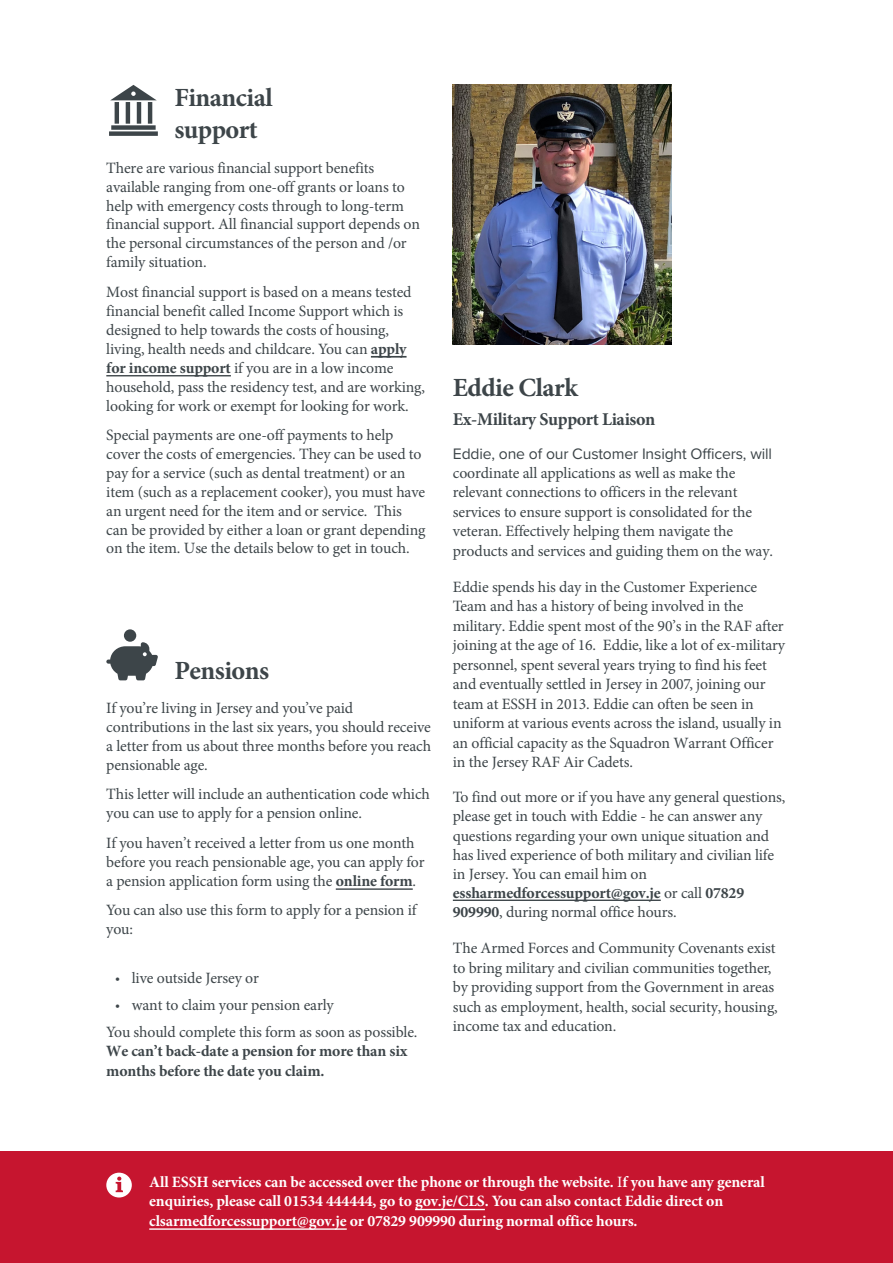
<style>
.page{position:relative;width:893px;height:1263px;background:#fff}
.page>*{position:absolute;margin:0;border:0;box-sizing:border-box;transform-origin:0 0}
.t1{font:700 26.25px/31.5px "Minion Pro";letter-spacing:-.02em;color:#3d4549}
.t2{font:700 18px "Minion Pro";letter-spacing:-.02em;color:#3d4549}
.t3{font:15.75px/19.5px "Minion Pro";letter-spacing:-.01em;color:#3d4549}
.t4{font:700 15.75px/19.5px "Minion Pro";letter-spacing:-.01em;color:#fff}
.t5{font:700 15.75px/19px "Minion Pro";letter-spacing:-.01em;color:#3d4549}
.t6{font:15.75px "Proxima Nova";letter-spacing:-.01em;color:#3d4549}
.s1{font-weight:700}
.s2{font-family:"Proxima Nova"}
.s3{font-weight:400}
</style>
<div class="page">
<hr style="left:106px;top:375px;width:125px;height:1px;background:#3d4549">
<hr style="left:371px;top:356px;width:36px;height:1px;background:#3d4549">
<hr style="left:336px;top:888px;width:77px;height:2px;background:#3d4549">
<div style="left:0;top:1152px;width:893px;height:111px;background:#c6152f"></div>
<hr style="left:149px;top:1228px;width:198px;height:2px;background:#fff">
<hr style="left:415px;top:1209px;width:70px;height:1px;background:#fff">
<svg style="left:106px;top:1173px;width:26px;height:24px"></svg>
<svg style="left:109px;top:85px;width:49px;height:51px"></svg>
<svg style="left:106px;top:642px;width:52px;height:38px"></svg>
<div style="left:124px;top:629px;width:12px;height:13px;background:#3d4549;border-radius:50%"></div>
<hr style="left:453px;top:899px;width:208px;height:2px;background:#3d4549">
<img style="left:453px;top:85px;width:218px;height:259px">
<h1 class="t1" style="left:174px;top:82px;width:100px">Financial support</h1>
<p class="t3" style="left:106px;top:158px;width:315px;line-height:18.9px">There are various financial support benefits available ranging from one-off grants or loans to help with emergency costs through to long-term financial support. All financial support depends on the personal circumstances of the person and /or family situation.</p>
<p class="t3" style="left:106px;top:282px;width:320px;line-height:19px">Most financial support is based on a means tested financial benefit called Income Support which is designed to help towards the costs of housing, living, health needs and childcare. You can <span class="s1">apply for income support</span> if you are in a low income household, pass the residency test, and are working, looking for work or exempt for looking for work.</p>
<p class="t3" style="left:106px;top:426px;width:321px;line-height:18.9px">Special payments are one-off payments to help cover the costs of emergencies. They can be used to pay for a service (such as dental treatment) or an item (such as a replacement cooker), you must have an urgent need for the item and or service. This can be provided by either a loan or grant depending on the item. Use the details below to get in touch.</p>
<h1 class="t1" style="left:174px;top:654px;width:96px">Pensions</h1>
<p class="t3" style="left:106px;top:699px;width:326px;line-height:18.9px">If you’re living in Jersey and you’ve paid contributions in the last six years, you should receive a letter from us about three months before you reach pensionable age.</p>
<p class="t3" style="left:106px;top:785px;width:325px;line-height:18.9px">This letter will include an authentication code which you can use to apply for a pension online.</p>
<p class="t3" style="left:106px;top:833px;width:320px">If you haven’t received a letter from us one month before you reach pensionable age, you can apply for a pension application form using the <span class="s1">online form</span>.</p>
<p class="t3" style="left:106px;top:901px;width:312px;line-height:18.9px">You can also use this form to apply for a pension if you:</p>
<p class="t3" style="left:115px;top:968px;width:146px"><span class="s2">•</span> live outside Jersey or</p>
<p class="t3" style="left:106px;top:991px;width:313px;line-height:27.5px;text-indent:9px"><span class="s2">•</span> want to claim your pension early<br>You should complete this form as soon as possible.</p>
<p class="t5" style="left:106px;top:1042px;width:303px">We can’t back-date a pension for more than six months before the date you claim.</p>
<h1 class="t1" style="left:453px;top:371px;width:126px">Eddie Clark</h1>
<p class="t2" style="left:453px;top:407px;width:204px">Ex-Military Support Liaison</p>
<p class="t6" style="left:453px;top:442px;width:321px">Eddie, one of our Customer Insight Officers, will</p>
<p class="t3" style="left:453px;top:463px;width:322px">coordinate all applications as well as make the relevant connections to officers in the relevant services to ensure support is consolidated for the veteran. Effectively helping them navigate the products and services and guiding them on the way.</p>
<p class="t3" style="left:453px;top:577px;width:334px">Eddie spends his day in the Customer Experience Team and has a history of being involved in the military. Eddie spent most of the 90’s in the RAF after joining at the age of 16. Eddie, like a lot of ex-military personnel, spent several years trying to find his feet and eventually settled in Jersey in 2007, joining our team at ESSH in 2013. Eddie can often be seen in uniform at various events across the island, usually in an official capacity as the Squadron Warrant Officer in the Jersey RAF Air Cadets.</p>
<p class="t3" style="left:453px;top:788px;width:334px">To find out more or if you have any general questions, please get in touch with Eddie - he can answer any questions regarding your own unique situation and has lived experience of both military and civilian life in Jersey. You can email him on <span class="s1">essharmedforcessupport@gov.je</span> or call <span class="s1">07829<br>909990</span>, during normal office hours.</p>
<p class="t3" style="left:453px;top:938px;width:326px">The Armed Forces and Community Covenants exist to bring military and civilian communities together, by providing support from the Government in areas such as employment, health, social security, housing, income tax and education.</p>
<p class="t4" style="left:149px;top:1172px;width:617px">All ESSH services can be accessed over the phone or through the website. <span class="s3">I</span>f you have any general enquiries, please call 01534 444444, go to gov.je/CLS. You can also contact Eddie direct on clsarmedforcessupport@gov.je or 07829 909990 during normal office hours.</p>
</div>
